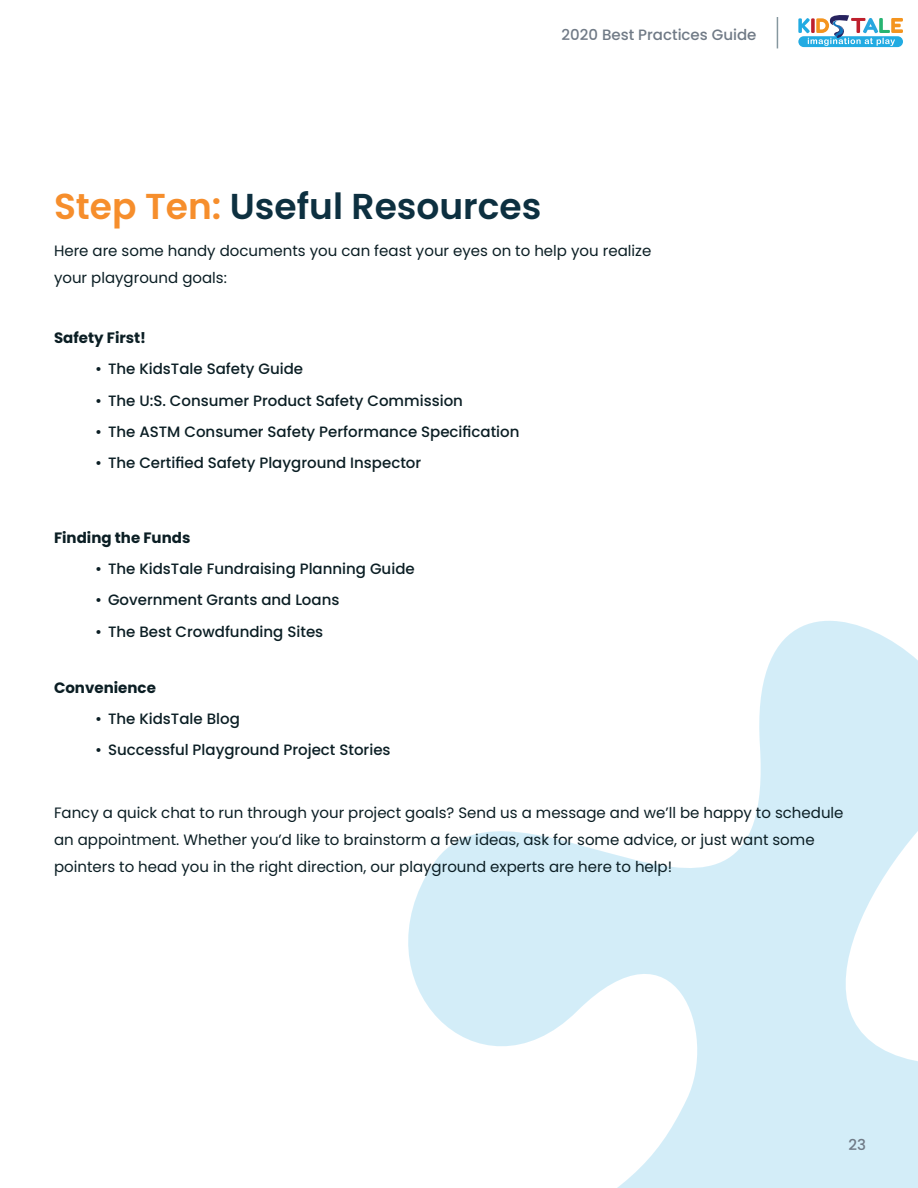
<style>
.page{position:relative;width:918px;height:1188px;background:#fff}
.page>*{position:absolute;margin:0;border:0;box-sizing:border-box;transform-origin:0 0}
.Heading_1{font:600 36px "Poppins";color:#0d3040}
.Paragraph{font:15px/27px "Poppins";color:#0b1e24}
.t1{font:500 15px "Poppins";color:#0b1e24}
.Paragraf_bullet_text{font:700 15px "Poppins";color:#0b1e24}
.t2{font:500 15px "Poppins";color:#707a86}
.s1{color:#f68e2c}
</style>
<div class="page">
<svg style="left:408px;top:621px;width:510px;height:567px;fill:#d3edf8"></svg>
<div style="left:798px;top:36px;width:105px;height:11px;background:#22abe2;border-radius:5px"></div>
<svg style="left:798px;top:15px;width:105px;height:31px"></svg>
<hr style="left:777px;top:17px;width:1px;height:31px;background:#0d3040">
<p class="t2" style="left:562px;top:26px;width:196px">2020 Best Practices Guide</p>
<p class="Heading_1" style="left:54px;top:186px;width:489px"><span class="s1">Step Ten:</span> Useful Resources</p>
<p class="Paragraph" style="left:54px;top:237px;width:599px">Here are some handy documents you can feast your eyes on to help you realize your playground goals:</p>
<p class="Paragraf_bullet_text" style="left:54px;top:329px;width:94px">Safety First!</p>
<p class="t1" style="left:95px;top:360px;width:209px">• The KidsTale Safety Guide</p>
<p class="t1" style="left:95px;top:392px;width:369px">• The U:S. Consumer Product Safety Commission</p>
<p class="t1" style="left:95px;top:423px;width:426px">• The ASTM Consumer Safety Performance Specification</p>
<p class="t1" style="left:95px;top:454px;width:328px">• The Certified Safety Playground Inspector</p>
<p class="Paragraf_bullet_text" style="left:54px;top:529px;width:138px">Finding the Funds</p>
<p class="t1" style="left:95px;top:560px;width:321px">• The KidsTale Fundraising Planning Guide</p>
<p class="t1" style="left:95px;top:592px;width:246px">• Government Grants and Loans</p>
<p class="t1" style="left:95px;top:623px;width:230px">• The Best Crowdfunding Sites</p>
<p class="Paragraf_bullet_text" style="left:54px;top:679px;width:103px">Convenience</p>
<p class="t1" style="left:95px;top:710px;width:146px">• The KidsTale Blog</p>
<p class="t1" style="left:95px;top:741px;width:297px">• Successful Playground Project Stories</p>
<p class="Paragraph" style="left:54px;top:799px;width:791px">Fancy a quick chat to run through your project goals? Send us a message and we’ll be happy to schedule an appointment. Whether you’d like to brainstorm a few ideas, ask for some advice, or just want some pointers to head you in the right direction, our playground experts are here to help!</p>
<p class="t2" style="left:849px;top:1136px;width:19px">23</p>
</div>
